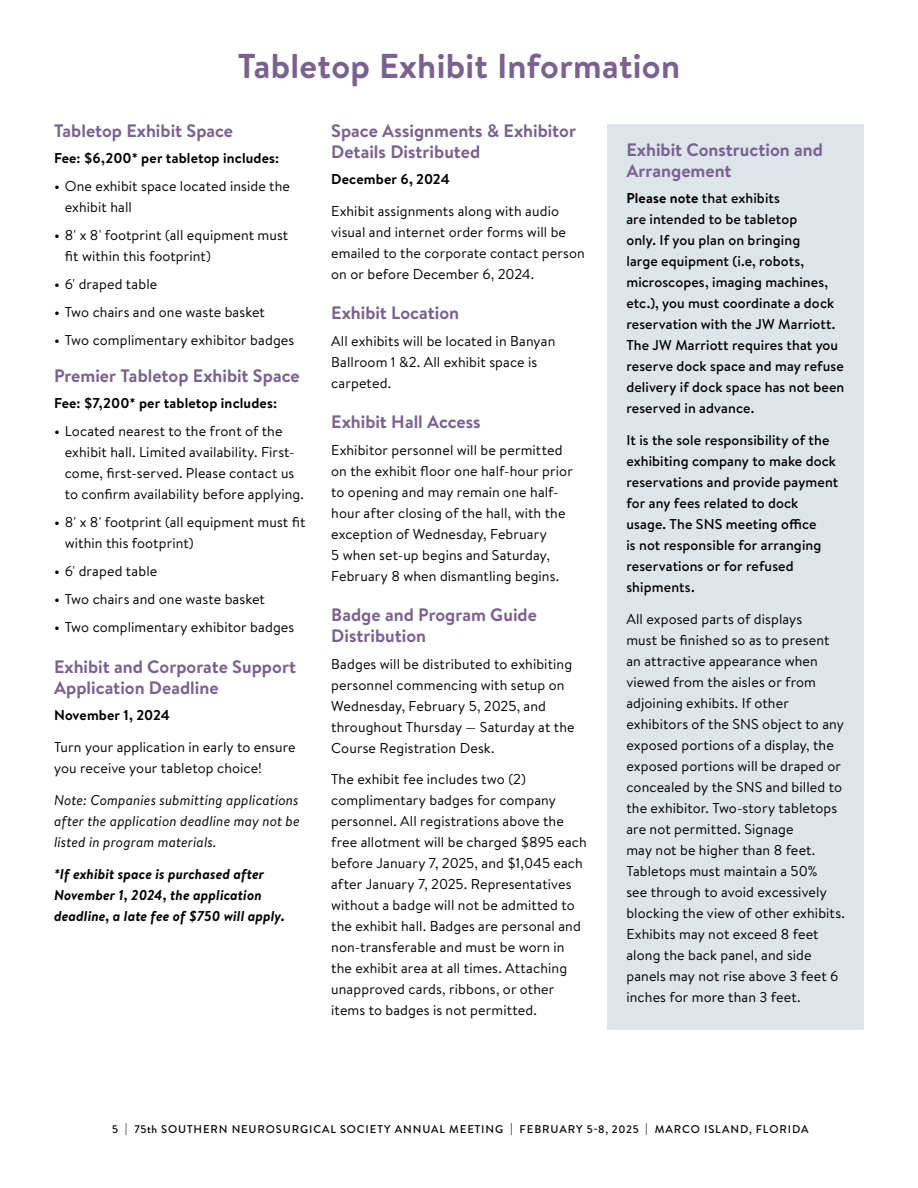
<style>
.page{position:relative;width:918px;height:1188px;background:#fff}
.page>*{position:absolute;margin:0;border:0;box-sizing:border-box;transform-origin:0 0}
.t1{font:700 34.5px "Brandon Text";letter-spacing:.01em;color:#796191}
.t2{font:700 18px/21px "Brandon Text";color:#796191}
.t3{font:14.25px/21px "Brandon Text";letter-spacing:.01em;color:#000}
.t4{font:500 14.25px/21px "Brandon Text";letter-spacing:.01em;color:#000}
.t5{font:italic 14.25px/21px "Brandon Text";letter-spacing:.01em;color:#000;text-align:justify}
.t6{font:italic 700 14.25px/21px "Brandon Text";letter-spacing:.01em;color:#000}
.t7{font:700 14.25px "Brandon Text";letter-spacing:.01em;color:#000}
.t8{font:500 11.25px "Brandon Grotesque";letter-spacing:.08em;color:#000}
.s1{font-family:"Brandon Grotesque";font-size:16.5px}
.s2{font-weight:700}
</style>
<div class="page">
<div style="left:608px;top:124px;width:256px;height:905px;background:#dde4ea"></div>
<h1 class="t1" style="left:238px;top:42px;width:444px">Tabletop Exhibit Information</h1>
<p class="t2" style="left:54px;top:120px;width:181px">Tabletop Exhibit Space</p>
<p class="t7" style="left:54px;top:148px;width:227px">Fee: $6,200* per tabletop includes:</p>
<p class="t3" style="left:65px;top:175px;width:227px;text-indent:-11px"><span class="s1">•</span> One exhibit space located inside the exhibit hall</p>
<p class="t3" style="left:65px;top:224px;width:225px;text-indent:-11px"><span class="s1">•</span> 8' x 8' footprint (all equipment must fit within this footprint)</p>
<p class="t3" style="left:54px;top:273px;width:105px"><span class="s1">•</span> 6' draped table</p>
<p class="t3" style="left:54px;top:301px;width:213px"><span class="s1">•</span> Two chairs and one waste basket</p>
<p class="t3" style="left:54px;top:329px;width:242px"><span class="s1">•</span> Two complimentary exhibitor badges</p>
<p class="t2" style="left:54px;top:365px;width:247px">Premier Tabletop Exhibit Space</p>
<p class="t7" style="left:54px;top:393px;width:225px">Fee: $7,200* per tabletop includes:</p>
<p class="t3" style="left:65px;top:420px;width:241px;text-indent:-11px"><span class="s1">•</span> Located nearest to the front of the exhibit hall. Limited availability. First&shy;come, first-served. Please contact us to confirm availability before applying.</p>
<p class="t3" style="left:65px;top:511px;width:242px;text-indent:-11px"><span class="s1">•</span> 8' x 8' footprint (all equipment must fit within this footprint)</p>
<p class="t3" style="left:54px;top:561px;width:105px"><span class="s1">•</span> 6' draped table</p>
<p class="t3" style="left:54px;top:589px;width:213px"><span class="s1">•</span> Two chairs and one waste basket</p>
<p class="t3" style="left:54px;top:617px;width:242px"><span class="s1">•</span> Two complimentary exhibitor badges</p>
<p class="t2" style="left:54px;top:656px;width:244px">Exhibit and Corporate Support<br>Application Deadline</p>
<p class="t7" style="left:54px;top:705px;width:117px">November 1, 2024</p>
<p class="t3" style="left:54px;top:736px;width:243px">Turn your application in early to ensure you receive your tabletop choice!</p>
<p class="t5" style="left:54px;top:789px;width:247px">Note: Companies submitting applications after the application deadline may not be listed in program materials.</p>
<p class="t6" style="left:54px;top:863px;width:232px">*If exhibit space is purchased after<br>November 1, 2024, the application deadline, a late fee of $750 will apply.</p>
<p class="t2" style="left:331px;top:120px;width:246px">Space Assignments &amp; Exhibitor<br>Details Distributed</p>
<p class="t7" style="left:331px;top:169px;width:120px">December 6, 2024</p>
<p class="t3" style="left:331px;top:200px;width:255px">Exhibit assignments along with audio visual and internet order forms will be emailed to the corporate contact person on or before December 6, 2024.</p>
<p class="t2" style="left:331px;top:302px;width:129px">Exhibit Location</p>
<p class="t3" style="left:331px;top:330px;width:226px">All exhibits will be located in Banyan<br>Ballroom 1 &amp;2. All exhibit space is carpeted.</p>
<p class="t2" style="left:331px;top:411px;width:151px">Exhibit Hall Access</p>
<p class="t3" style="left:331px;top:439px;width:243px">Exhibitor personnel will be permitted on the exhibit floor one half-hour prior to opening and may remain one half&shy;hour after closing of the hall, with the exception of Wednesday, February<br>5 when set-up begins and Saturday, February 8 when dismantling begins.</p>
<p class="t2" style="left:331px;top:604px;width:207px">Badge and Program Guide<br>Distribution</p>
<p class="t3" style="left:331px;top:653px;width:245px">Badges will be distributed to exhibiting personnel commencing with setup on Wednesday, February 5, 2025, and throughout Thursday — Saturday at the Course Registration Desk.</p>
<p class="t3" style="left:331px;top:768px;width:257px">The exhibit fee includes two (2) complimentary badges for company personnel. All registrations above the free allotment will be charged $895 each before January 7, 2025, and $1,045 each after January 7, 2025. Representatives without a badge will not be admitted to the exhibit hall. Badges are personal and non-transferable and must be worn in the exhibit area at all times. Attaching unapproved cards, ribbons, or other items to badges is not permitted.</p>
<p class="t2" style="left:626px;top:139px;width:198px">Exhibit Construction and<br>Arrangement</p>
<p class="t4" style="left:626px;top:187px;width:220px"><span class="s2">Please note</span> that exhibits<br>are intended to be tabletop<br>only. If you plan on bringing<br>large equipment (i.e, robots, microscopes, imaging machines, etc.), you must coordinate a dock reservation with the JW Marriott.<br>The JW Marriott requires that you reserve dock space and may refuse delivery if dock space has not been reserved in advance.</p>
<p class="t4" style="left:626px;top:429px;width:213px">It is the sole responsibility of the exhibiting company to make dock reservations and provide payment for any fees related to dock usage. The SNS meeting office<br>is not responsible for arranging reservations or for refused shipments.</p>
<p class="t3" style="left:626px;top:608px;width:220px">All exposed parts of displays<br>must be finished so as to present an attractive appearance when viewed from the aisles or from adjoining exhibits. If other exhibitors of the SNS object to any exposed portions of a display, the exposed portions will be draped or concealed by the SNS and billed to the exhibitor. Two-story tabletops are not permitted. Signage<br>may not be higher than 8 feet.<br>Tabletops must maintain a 50%<br>see through to avoid excessively blocking the view of other exhibits.<br>Exhibits may not exceed 8 feet along the back panel, and side panels may not rise above 3 feet 6 inches for more than 3 feet.</p>
<p class="t8" style="left:112px;top:1122px;width:698px">5 | 75th SOUTHERN NEUROSURGICAL SOCIETY ANNUAL MEETING | FEBRUARY 5-8, 2025 | MARCO ISLAND, FLORIDA</p>
</div>
